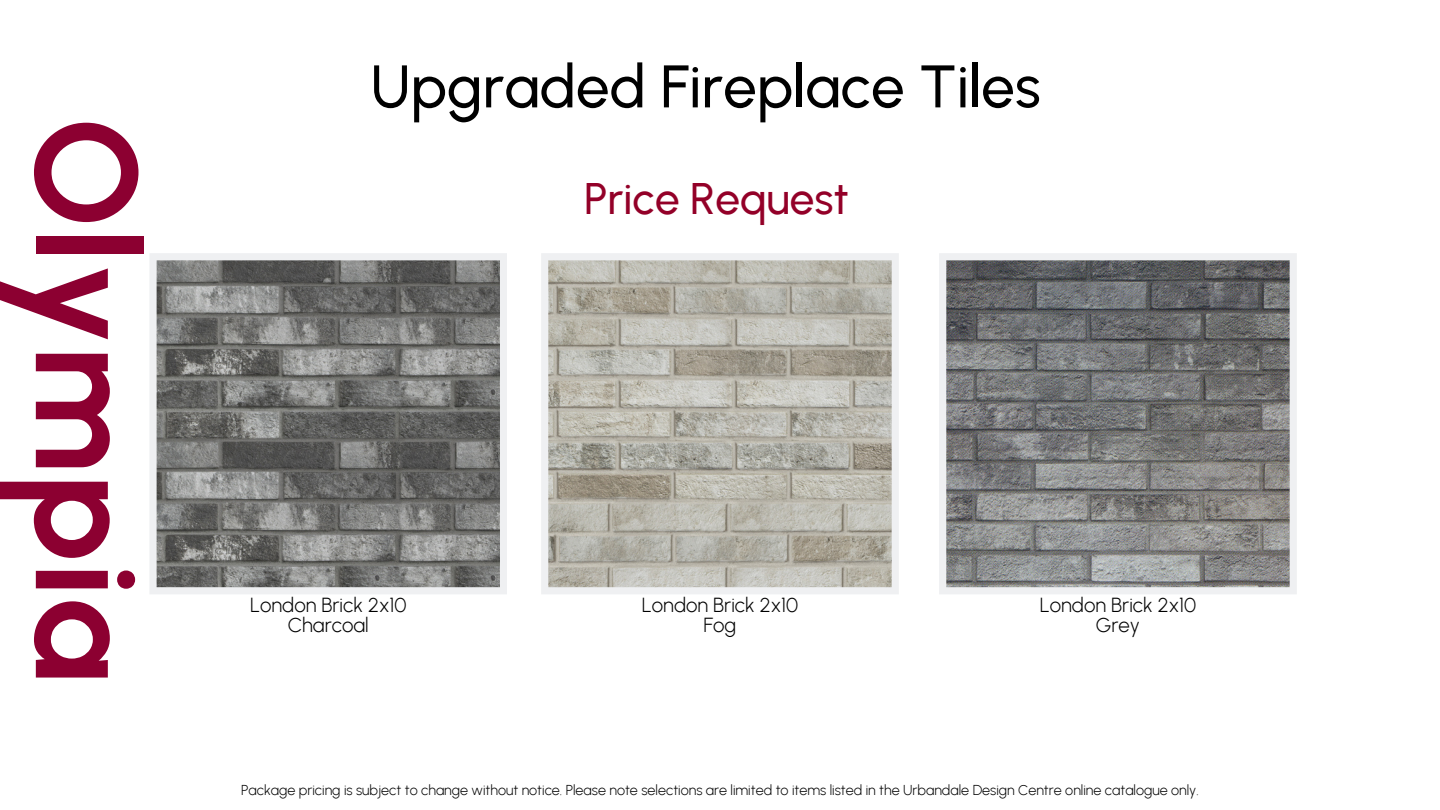
<style>
.page{position:relative;width:1440px;height:810px;background:#fff}
.page>*{position:absolute;margin:0;border:0;box-sizing:border-box;transform-origin:0 0}
.t1{font:700 144px "Urbanist";color:#8c0031}
.t2{font:500 60px "Urbanist";color:#000}
.t3{font:500 44.1px "Urbanist";color:#930028}
.t4{font:300 20.3px "Urbanist";color:#000}
.t5{font:300 14.3px "Urbanist";color:#000}
</style>
<div class="page">
<svg style="left:150px;top:253px;width:357px;height:341px;background:#7e7f7d"></svg>
<svg style="left:541px;top:253px;width:358px;height:341px;background:#b9b6ad"></svg>
<svg style="left:939px;top:253px;width:358px;height:341px;background:#828383"></svg>
<p class="t1" style="left:173px;top:117px;width:568px;rotate:90deg">Olympia</p>
<p class="t2" style="left:371px;top:50px;width:672px">Upgraded Fireplace Tiles</p>
<p class="t4" style="left:250px;top:593px;width:158px">London Brick 2x10</p>
<p class="t4" style="left:288px;top:613px;width:82px">Charcoal</p>
<p class="t3" style="left:584px;top:173px;width:266px">Price Request</p>
<p class="t4" style="left:642px;top:593px;width:158px">London Brick 2x10</p>
<p class="t4" style="left:704px;top:613px;width:34px">Fog</p>
<p class="t4" style="left:1040px;top:593px;width:158px">London Brick 2x10</p>
<p class="t4" style="left:1096px;top:613px;width:46px">Grey</p>
<p class="t5" style="left:241px;top:781px;width:959px">Package pricing is subject to change without notice. Please note selections are limited to items listed in the Urbandale Design Centre online catalogue only.</p>
</div>
